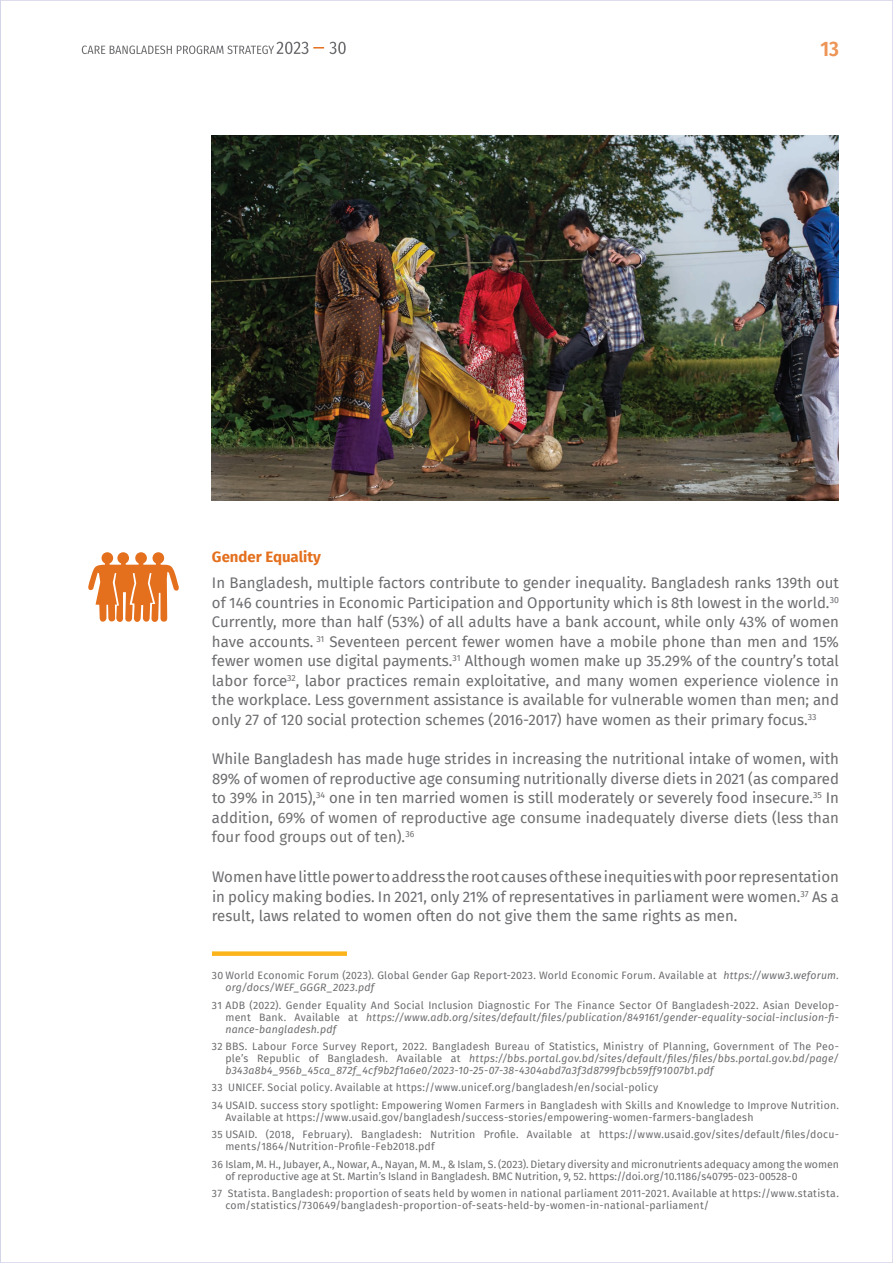
<style>
.page{position:relative;width:893px;height:1263px;background:#fff}
.page>*{position:absolute;margin:0;border:0;box-sizing:border-box;transform-origin:0 0}
.t1{font:600 21px "Fira Sans Condensed";color:#ed9557}
.t2{font:15px/19.5px "Fira Sans";color:#6c6d70;text-align:justify}
.t3{font:700 15px "Fira Sans";color:#e4701e}
.t4{font:10.5px/17.4px "Fira Sans";letter-spacing:.02em;color:#6c6d70}
.t5{font:italic 10.5px/12px "Fira Sans";letter-spacing:.025em;color:#6c6d70;text-align:justify}
.s1{color:#707070}
.s2{font-style:italic}
.s3{font-style:normal}
</style>
<div class="page">
<svg style="left:82px;top:42px;width:264px;height:12px"></svg>
<div style="left:212px;top:951px;width:135px;height:5px;background:#fbb41b"></div>
<img style="left:212px;top:135px;width:627px;height:366px">
<svg style="left:88px;top:552px;width:91px;height:70px"></svg>
<h1 class="t1" style="left:820px;top:32px;width:20px">13</h1>
<h2 class="t3" style="left:212px;top:544px;width:110px">Gender Equality</h2>
<p class="t2" style="left:212px;top:573px;width:628px">In Bangladesh, multiple factors contribute to gender inequality. Bangladesh ranks 139th out of 146 countries in Economic Participation and Opportunity which is 8th lowest in the world.<sup>30<br></sup>Currently, more than half (53%) of all adults have a bank account, while only 43% of women have accounts. <sup>31</sup> Seventeen percent fewer women have a mobile phone than men and 15% fewer women use digital payments.<sup>31</sup> Although women make up 35.29% of the country’s total labor force<sup>32</sup>, labor practices remain exploitative, and many women experience violence in the workplace. Less government assistance is available for vulnerable women than men; and only 27 of 120 social protection schemes (2016-2017) have women as their primary focus.<sup>33</sup></p>
<p class="t2" style="left:212px;top:749px;width:629px">While Bangladesh has made huge strides in increasing the nutritional intake of women, with 89% of women of reproductive age consuming nutritionally diverse diets in 2021 (as compared to 39% in 2015),<sup>34</sup> one in ten married women is still moderately or severely food insecure.<sup>35</sup> In addition, <span class="s1">69% of women of reproductive age consume inadequately diverse diets (less than four food groups out of ten).</span><sup>36</sup></p>
<p class="t2" style="left:212px;top:867px;width:628px">Women have little power to address the root causes of these inequities with poor representation in policy making bodies. In 2021, only 21% of representatives in parliament were women.<sup>37</sup> As a result, laws related to women often do not give them the same rights as men.</p>
<p class="t4" style="left:225px;top:969px;width:615px;line-height:12px;text-indent:-13px">30 World Economic Forum (2023). Global Gender Gap Report-2023. World Economic Forum. Available at <span class="s2">https://www3.weforum. org/docs/WEF_GGGR_2023.pdf</span></p>
<p class="t4" style="left:225px;top:998px;width:615px;line-height:12px;text-align:justify;text-indent:-13px">31 ADB (2022). Gender Equality And Social Inclusion Diagnostic For The Finance Sector Of Bangladesh-2022. Asian Develop&shy;ment Bank. Available at <span class="s2">https://www.adb.org/sites/default/files/publication/849161/gender-equality-social-inclusion-fi&shy;nance-bangladesh.pdf</span></p>
<p class="t5" style="left:225px;top:1040px;width:615px;text-indent:-14px"><span class="s3">32 BBS. Labour Force Survey Report, 2022. Bangladesh Bureau of Statistics, Ministry of Planning, Government of The Peo&shy;ple’s Republic of Bangladesh. Available at</span> https://bbs.portal.gov.bd/sites/default/files/files/bbs.portal.gov.bd/page/ b343a8b4_956b_45ca_872f_4cf9b2f1a6e0/2023-10-25-07-38-4304abd7a3f3d8799fbcb59ff91007b1.pdf</p>
<p class="t4" style="left:212px;top:1079px;width:628px">33 UNICEF. Social policy. Available at https://www.unicef.org/bangladesh/en/social-policy<br>34 USAID. success story spotlight: Empowering Women Farmers in Bangladesh with Skills and Knowledge to Improve Nutrition.</p>
<p class="t4" style="left:212px;top:1108px;width:628px;text-indent:14px">Available at https://www.usaid.gov/bangladesh/success-stories/empowering-women-farmers-bangladesh<br>35 USAID. (2018, February). Bangladesh: Nutrition Profile. Available at https://www.usaid.gov/sites/default/files/docu-</p>
<p class="t4" style="left:212px;top:1137px;width:628px;text-indent:14px">ments/1864/Nutrition-Profile-Feb2018.pdf<br>36 Islam, M. H., Jubayer, A., Nowar, A., Nayan, M. M., &amp; Islam, S. (2023). Dietary diversity and micronutrients adequacy among the women</p>
<p class="t4" style="left:212px;top:1167px;width:628px;text-indent:14px">of reproductive age at St. Martin’s Island in Bangladesh. BMC Nutrition, 9, 52. https://doi.org/10.1186/s40795-023-00528-0<br>37 Statista. Bangladesh: proportion of seats held by women in national parliament 2011-2021. Available at https://www.statista.</p>
<p class="t4" style="left:225px;top:1196px;width:485px">com/statistics/730649/bangladesh-proportion-of-seats-held-by-women-in-national-parliament/</p>
</div>
